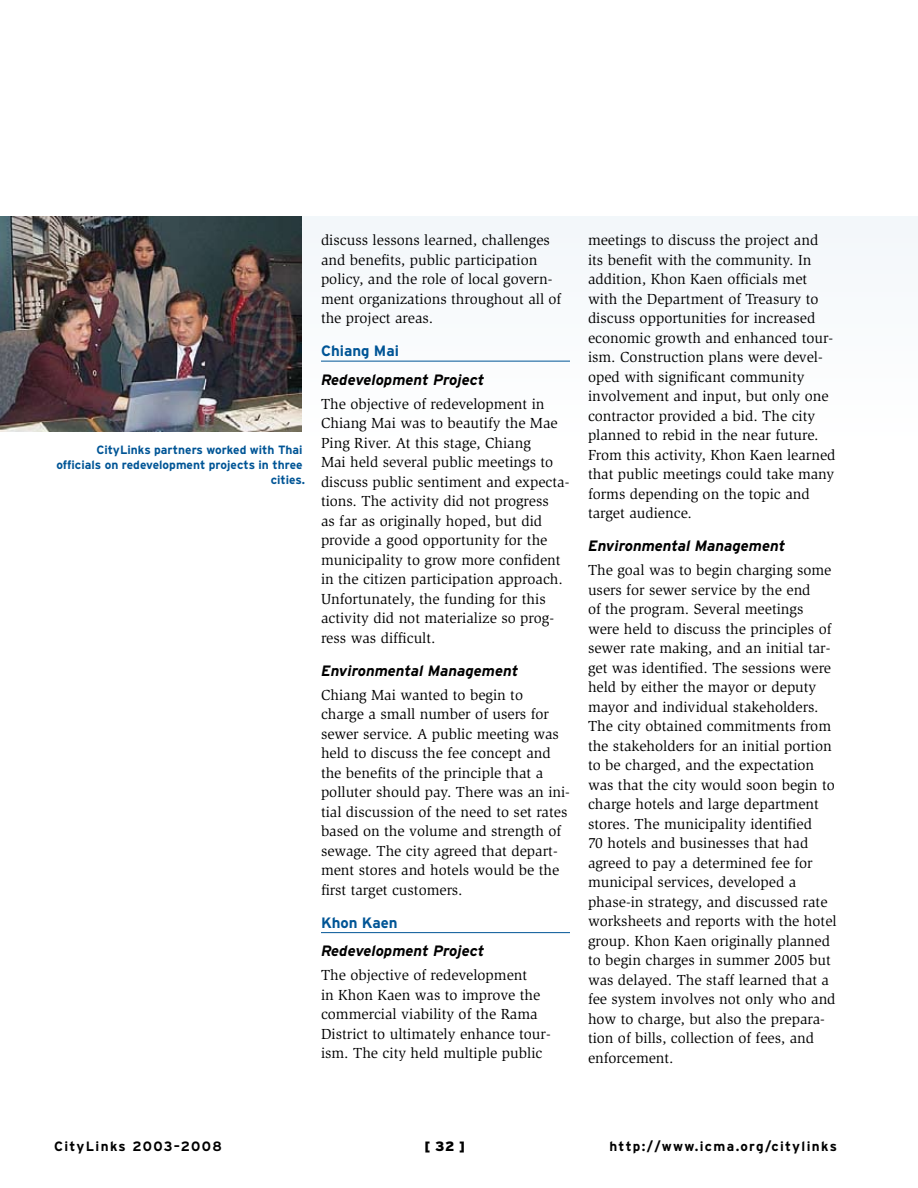
<style>
.page{position:relative;width:918px;height:1188px;background:#fff}
.page>*{position:absolute;margin:0;border:0;box-sizing:border-box;transform-origin:0 0}
.t1{font:15px/19.5px "Slimbach";color:#000}
.t2{font:italic 700 15px "Interstate";color:#000}
.t3{font:700 15px "Interstate";color:#005596}
.t4{font:700 13.5px "Interstate";letter-spacing:.1em;color:#000}
.t5{font:900 13.5px "Interstate";color:#000}
.t6{font:700 12px/15px "Interstate";color:#005596;text-align:right}
</style>
<div class="page">
<div style="left:0;top:216px;width:918px;height:230px;background:#f9fbfc"></div>
<hr style="left:321px;top:361px;width:249px;height:1px;background:#005596">
<hr style="left:321px;top:932px;width:249px;height:1px;background:#005596">
<img style="left:0;top:216px;width:302px;height:216px">
<p class="t6" style="left:56px;top:442px;width:250px">CityLinks partners worked with Thai officials on redevelopment projects in three cities.</p>
<p class="t1" style="left:321px;top:231px;width:242px">discuss lessons learned, challenges and benefits, public participation policy, and the role of local govern&shy;ment organizations throughout all of the project areas.</p>
<p class="t3" style="left:321px;top:343px;width:80px">Chiang Mai</p>
<p class="t2" style="left:321px;top:371px;width:165px">Redevelopment Project</p>
<p class="t1" style="left:321px;top:394px;width:250px">The objective of redevelopment in Chiang Mai was to beautify the Mae Ping River. At this stage, Chiang<br>Mai held several public meetings to discuss public sentiment and expecta&shy;tions. The activity did not progress<br>as far as originally hoped, but did provide a good opportunity for the municipality to grow more confident in the citizen participation approach.<br>Unfortunately, the funding for this activity did not materialize so prog&shy;ress was difficult.</p>
<p class="t2" style="left:321px;top:662px;width:199px">Environmental Management</p>
<p class="t1" style="left:321px;top:685px;width:251px">Chiang Mai wanted to begin to<br>charge a small number of users for sewer service. A public meeting was held to discuss the fee concept and the benefits of the principle that a polluter should pay. There was an ini&shy;tial discussion of the need to set rates based on the volume and strength of sewage. The city agreed that depart&shy;ment stores and hotels would be the first target customers.</p>
<p class="t3" style="left:321px;top:914px;width:78px">Khon Kaen</p>
<p class="t2" style="left:321px;top:943px;width:165px">Redevelopment Project</p>
<p class="t1" style="left:321px;top:966px;width:231px">The objective of redevelopment<br>in Khon Kaen was to improve the commercial viability of the Rama District to ultimately enhance tour&shy;ism. The city held multiple public</p>
<p class="t1" style="left:588px;top:231px;width:249px">meetings to discuss the project and its benefit with the community. In addition, Khon Kaen officials met with the Department of Treasury to discuss opportunities for increased economic growth and enhanced tour&shy;ism. Construction plans were devel&shy;oped with significant community involvement and input, but only one contractor provided a bid. The city planned to rebid in the near future.<br>From this activity, Khon Kaen learned that public meetings could take many forms depending on the topic and target audience.</p>
<p class="t2" style="left:588px;top:538px;width:199px">Environmental Management</p>
<p class="t1" style="left:588px;top:561px;width:250px">The goal was to begin charging some users for sewer service by the end<br>of the program. Several meetings were held to discuss the principles of sewer rate making, and an initial tar&shy;get was identified. The sessions were held by either the mayor or deputy mayor and individual stakeholders.<br>The city obtained commitments from the stakeholders for an initial portion to be charged, and the expectation was that the city would soon begin to charge hotels and large department stores. The municipality identified<br>70 hotels and businesses that had agreed to pay a determined fee for municipal services, developed a phase-in strategy, and discussed rate worksheets and reports with the hotel group. Khon Kaen originally planned to begin charges in summer 2005 but was delayed. The staff learned that a fee system involves not only who and how to charge, but also the prepara&shy;tion of bills, collection of fees, and enforcement.</p>
<p class="t4" style="left:54px;top:1139px;width:169px">CityLinks 2003–2008</p>
<p class="t5" style="left:424px;top:1138px;width:42px">[ 32 ]</p>
<p class="t4" style="left:609px;top:1139px;width:229px">http://www.icma.org/citylinks</p>
</div>
